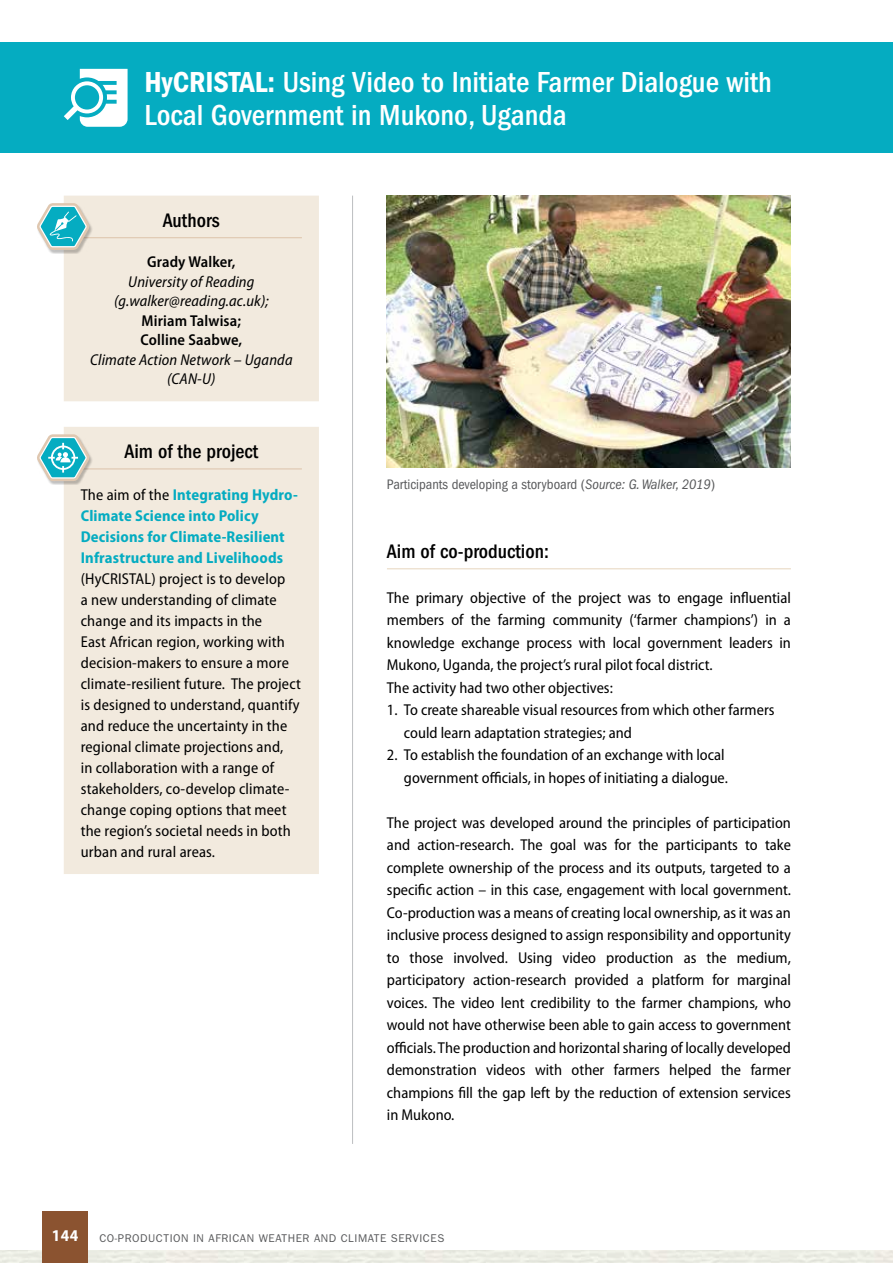
<style>
.page{position:relative;width:893px;height:1263px;background:#fff}
.page>*{position:absolute;margin:0;border:0;box-sizing:border-box;transform-origin:0 0}
.t1{font:500 condensed 30px/33px "ITC Franklin Gothic Std";color:#fff}
.t2{font:500 condensed 20.25px "ITC Franklin Gothic Std";color:#000}
.t3{font:700 semi-condensed 16.5px "Myriad Pro";color:#fff}
.t4{font:semi-condensed 15.75px/22.5px "Myriad Pro";color:#000}
.t5{font:700 semi-condensed 15.75px/21px "Myriad Pro";letter-spacing:.01em;color:#05acc1}
.t6{font:italic semi-condensed 15.75px/19.5px "Myriad Pro";letter-spacing:.01em;color:#000;text-align:center}
.t7{font:600 semi-condensed 15.75px/19.5px "Myriad Pro";letter-spacing:.01em;color:#000}
.t8{font:condensed 14.25px "ITC Franklin Gothic Std";color:#58595b}
.t9{font:11.25px "ITC Franklin Gothic Std";letter-spacing:.05em;color:#58595b}
.s1{font-family:"ITC Franklin Gothic Std Dm Cd";font-weight:400;font-stretch:normal}
.s2{font-weight:400;color:#000}
.s3{font-style:italic}
</style>
<div class="page">
<hr style="left:352px;top:196px;width:1px;height:948px;background:#bcbec0">
<div style="left:0;top:43px;width:893px;height:110px;background:#05acc1"></div>
<svg style="left:64px;top:69px;width:64px;height:58px"></svg>
<div style="left:64px;top:196px;width:255px;height:678px;background:#f2eade"></div>
<hr style="left:81px;top:237px;width:221px;height:1px;background:#dfc7b0">
<hr style="left:81px;top:468px;width:221px;height:1px;background:#dfc7b0">
<div style="left:37px;top:203px;width:56px;height:51px;background:#000;opacity:.25"></div>
<svg style="left:37px;top:203px;width:53px;height:47px"></svg>
<div style="left:37px;top:435px;width:56px;height:50px;background:#000;opacity:.25"></div>
<svg style="left:37px;top:434px;width:53px;height:48px"></svg>
<hr style="left:387px;top:568px;width:404px;height:1px;background:#e9dac5">
<img style="left:387px;top:196px;width:404px;height:272px">
<div style="left:0;top:1250px;width:893px;height:13px;background:#ebede4"></div>
<div style="left:43px;top:1212px;width:45px;height:51px;background:#8b5330"></div>
<h1 class="t1" style="left:145px;top:65px;width:629px"><span class="s1">HyCRISTAL:</span> Using Video to Initiate Farmer Dialogue with<br>Local Government in Mukono, Uganda</h1>
<p class="t2" style="left:163px;top:208px;width:58px">Authors</p>
<p class="t7" style="left:147px;top:252px;width:90px">Grady Walker,</p>
<p class="t6" style="left:114px;top:272px;width:156px">University of Reading (g.walker@reading.ac.uk);</p>
<p class="t7" style="left:141px;top:310px;width:103px">Miriam Talwisa;<br>Colline Saabwe,</p>
<p class="t6" style="left:90px;top:350px;width:204px">Climate Action Network – Uganda (CAN-U)</p>
<p class="t2" style="left:124px;top:439px;width:135px">Aim of the project</p>
<p class="t5" style="left:81px;top:484px;width:219px"><span class="s2">The aim of the</span> Integrating Hydro-<br>Climate Science into Policy<br>Decisions for Climate-Resilient<br>Infrastructure and Livelihoods</p>
<p class="t4" style="left:81px;top:568px;width:222px;line-height:21px">(HyCRISTAL) project is to develop<br>a new understanding of climate change and its impacts in the<br>East African region, working with decision-makers to ensure a more climate-resilient future. The project is designed to understand, quantify and reduce the uncertainty in the regional climate projections and,<br>in collaboration with a range of stakeholders, co-develop climate&shy;change coping options that meet the region’s societal needs in both urban and rural areas.</p>
<p class="t8" style="left:387px;top:476px;width:330px">Participants developing a storyboard (<span class="s3">Source: G. Walker, 2019</span>)</p>
<p class="t2" style="left:387px;top:539px;width:163px">Aim of co-production:</p>
<p class="t4" style="left:387px;top:586px;width:405px">The primary objective of the project was to engage influential members of the farming community (‘farmer champions’) in a knowledge exchange process with local government leaders in Mukono, Uganda, the project’s rural pilot focal district.<br>The activity had two other objectives:</p>
<p class="t4" style="left:404px;top:698px;width:372px;text-indent:-17px">1. To create shareable visual resources from which other farmers could learn adaptation strategies; and</p>
<p class="t4" style="left:387px;top:743px;width:342px;text-align:right">2. To establish the foundation of an exchange with local government officials, in hopes of initiating a dialogue.</p>
<p class="t4" style="left:387px;top:811px;width:405px;text-align:justify">The project was developed around the principles of participation and action-research. The goal was for the participants to take complete ownership of the process and its outputs, targeted to a specific action – in this case, engagement with local government.<br>Co-production was a means of creating local ownership, as it was an inclusive process designed to assign responsibility and opportunity to those involved. Using video production as the medium, participatory action-research provided a platform for marginal voices. The video lent credibility to the farmer champions, who would not have otherwise been able to gain access to government officials. The production and horizontal sharing of locally developed demonstration videos with other farmers helped the farmer champions fill the gap left by the reduction of extension services in Mukono.</p>
<p class="t3" style="left:52px;top:1225px;width:28px">144</p>
<p class="t9" style="left:99px;top:1231px;width:346px">CO-PRODUCTION IN AFRICAN WEATHER AND CLIMATE SERVICES</p>
</div>
